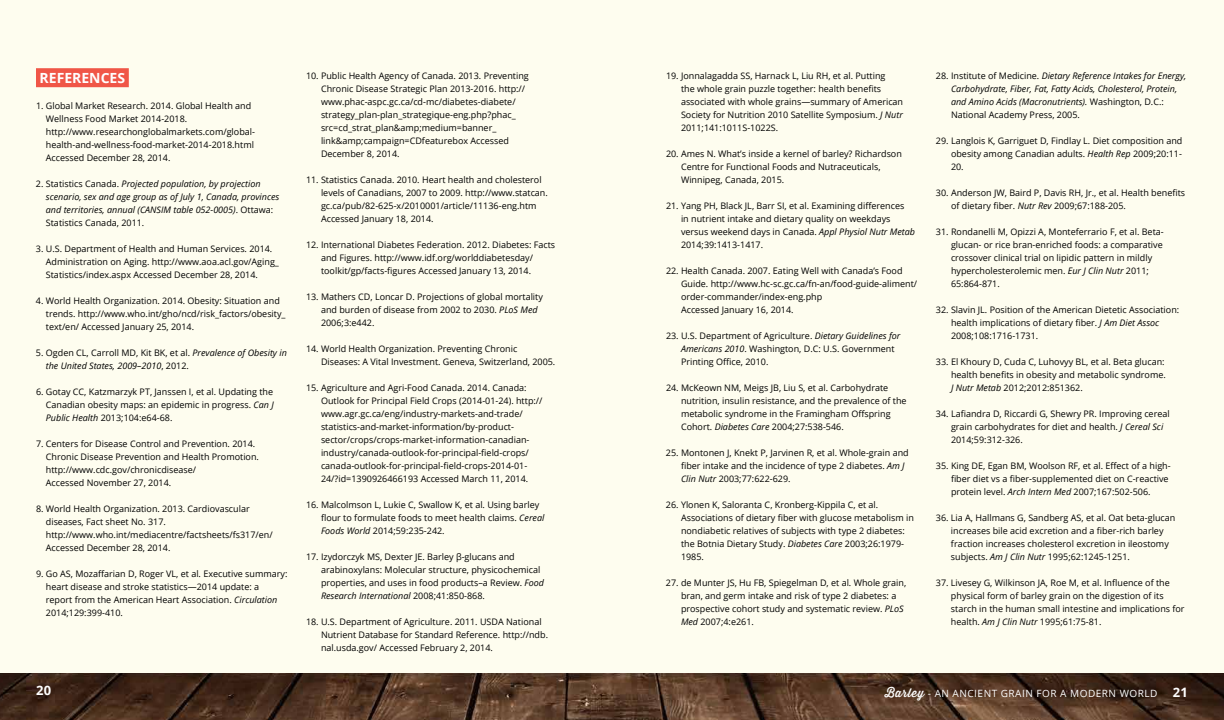
<style>
.page{position:relative;width:1224px;height:720px;background:#fff}
.page>*{position:absolute;margin:0;border:0;box-sizing:border-box;transform-origin:0 0}
.t1{font:700 14px "Open Sans";color:#fff}
.t2{font:700 13px "Open Sans";color:#fff}
.t3{font:10px "Open Sans";letter-spacing:.05em;color:#fff}
.t4{font:9px/13px "Open Sans";color:#000}
.t5{font:italic 9px/13px "Open Sans";color:#000}
.s1{font-style:normal}
.s2{font-style:italic}
.s3{font-family:"Thirsty Rough Reg";font-size:12px}
.s4{font-weight:700;font-size:13px}
</style>
<div class="page">
<img style="left:0;top:672px;width:1224px;height:48px">
<div style="left:0;top:0;width:1224px;height:672px;background:#fefdef"></div>
<div style="left:36px;top:68px;width:93px;height:19px;background:#f05647"></div>
<h1 class="t1" style="left:40px;top:68px;width:87px">REFERENCES</h1>
<p class="t4" style="left:46px;top:99px;width:211px;text-indent:-10px">1. Global Market Research. 2014. Global Health and Wellness Food Market 2014-2018. http://www.researchonglobalmarkets.com/global&shy;health-and-wellness-food-market-2014-2018.html Accessed December 28, 2014.</p>
<p class="t5" style="left:46px;top:177px;width:235px;text-indent:-10px"><span class="s1">2. Statistics Canada.</span> Projected population, by projection scenario, sex and age group as of July 1, Canada, provinces and territories, annual (CANSIM table 052-0005)<span class="s1">. Ottawa:<br>Statistics Canada, 2011.</span></p>
<p class="t4" style="left:46px;top:242px;width:235px;text-indent:-10px">3. U.S. Department of Health and Human Services. 2014.<br>Administration on Aging. http://www.aoa.acl.gov/Aging_<br>Statistics/index.aspx Accessed December 28, 2014.</p>
<p class="t4" style="left:46px;top:294px;width:241px;text-indent:-10px">4. World Health Organization. 2014. Obesity: Situation and trends. http://www.who.int/gho/ncd/risk_factors/obesity_ text/en/ Accessed January 25, 2014.</p>
<p class="t5" style="left:46px;top:346px;width:243px;text-indent:-10px"><span class="s1">5. Ogden CL, Carroll MD, Kit BK, et al.</span> Prevalence of Obesity in the United States, 2009–2010<span class="s1">, 2012.</span></p>
<p class="t4" style="left:46px;top:385px;width:229px;text-align:justify;text-indent:-10px">6. Gotay CC, Katzmarzyk PT, Janssen I, et al. Updating the Canadian obesity maps: an epidemic in progress. <span class="s2">Can J Public Health</span> 2013;104:e64-68.</p>
<p class="t4" style="left:46px;top:437px;width:215px;text-indent:-10px">7. Centers for Disease Control and Prevention. 2014.<br>Chronic Disease Prevention and Health Promotion. http://www.cdc.gov/chronicdisease/<br>Accessed November 27, 2014.</p>
<p class="t4" style="left:46px;top:502px;width:228px;text-indent:-10px">8. World Health Organization. 2013. Cardiovascular diseases, Fact sheet No. 317. http://www.who.int/mediacentre/factsheets/fs317/en/ Accessed December 28, 2014.</p>
<p class="t4" style="left:46px;top:567px;width:243px;text-indent:-10px">9. Go AS, Mozaffarian D, Roger VL, et al. Executive summary: heart disease and stroke statistics—2014 update: a report from the American Heart Association. <span class="s2">Circulation </span>2014;129:399-410.</p>
<p class="t4" style="left:321px;top:69px;width:209px;text-indent:-15px">10. Public Health Agency of Canada. 2013. Preventing Chronic Disease Strategic Plan 2013-2016. http:// www.phac-aspc.gc.ca/cd-mc/diabetes-diabete/ strategy_plan-plan_strategique-eng.php?phac_ src=cd_strat_plan&amp;amp;medium=banner_ link&amp;amp;campaign=CDfeaturebox Accessed December 8, 2014.</p>
<p class="t4" style="left:321px;top:173px;width:228px;text-indent:-15px">11. Statistics Canada. 2010. Heart health and cholesterol levels of Canadians, 2007 to 2009. http://www.statcan. gc.ca/pub/82-625-x/2010001/article/11136-eng.htm Accessed January 18, 2014.</p>
<p class="t4" style="left:321px;top:238px;width:236px;text-indent:-15px">12. International Diabetes Federation. 2012. Diabetes: Facts and Figures. http://www.idf.org/worlddiabetesday/ toolkit/gp/facts-figures Accessed January 13, 2014.</p>
<p class="t4" style="left:321px;top:290px;width:223px;text-indent:-15px">13. Mathers CD, Loncar D. Projections of global mortality and burden of disease from 2002 to 2030. <span class="s2">PLoS Med<br></span>2006;3:e442.</p>
<p class="t4" style="left:321px;top:342px;width:236px;text-indent:-15px">14. World Health Organization. Preventing Chronic<br>Diseases: A Vital Investment. Geneva, Switzerland, 2005.</p>
<p class="t4" style="left:321px;top:381px;width:223px;text-indent:-15px">15. Agriculture and Agri-Food Canada. 2014. Canada:<br>Outlook for Principal Field Crops (2014-01-24). http:// www.agr.gc.ca/eng/industry-markets-and-trade/ statistics-and-market-information/by-product&shy;sector/crops/crops-market-information-canadian&shy;industry/canada-outlook-for-principal-field-crops/ canada-outlook-for-principal-field-crops-2014-01- 24/?id=1390926466193 Accessed March 11, 2014.</p>
<p class="t4" style="left:321px;top:498px;width:225px;text-indent:-15px">16. Malcolmson L, Lukie C, Swallow K, et al. Using barley flour to formulate foods to meet health claims. <span class="s2">Cereal<br>Foods World</span> 2014;59:235-242.</p>
<p class="t4" style="left:321px;top:550px;width:224px;text-indent:-15px">17. Izydorczyk MS, Dexter JE. Barley β-glucans and arabinoxylans: Molecular structure, physicochemical properties, and uses in food products–a Review. <span class="s2">Food Research International</span> 2008;41:850-868.</p>
<p class="t4" style="left:321px;top:615px;width:229px;text-indent:-15px">18. U.S. Department of Agriculture. 2011. USDA National<br>Nutrient Database for Standard Reference. http://ndb. nal.usda.gov/ Accessed February 2, 2014.</p>
<p class="t4" style="left:681px;top:69px;width:224px;text-indent:-15px">19. Jonnalagadda SS, Harnack L, Liu RH, et al. Putting<br>the whole grain puzzle together: health benefits associated with whole grains—summary of American Society for Nutrition 2010 Satellite Symposium. <span class="s2">J Nutr </span>2011;141:1011S-1022S.</p>
<p class="t4" style="left:681px;top:147px;width:222px;text-indent:-15px">20. Ames N. What’s inside a kernel of barley? Richardson<br>Centre for Functional Foods and Nutraceuticals,<br>Winnipeg, Canada, 2015.</p>
<p class="t4" style="left:681px;top:199px;width:235px;text-indent:-15px">21. Yang PH, Black JL, Barr SI, et al. Examining differences<br>in nutrient intake and dietary quality on weekdays versus weekend days in Canada. <span class="s2">Appl Physiol Nutr Metab </span>2014;39:1413-1417.</p>
<p class="t4" style="left:681px;top:264px;width:238px;text-indent:-15px">22. Health Canada. 2007. Eating Well with Canada’s Food Guide. http://www.hc-sc.gc.ca/fn-an/food-guide-aliment/ order-commander/index-eng.php<br>Accessed January 16, 2014.</p>
<p class="t4" style="left:681px;top:329px;width:221px;text-indent:-15px">23. U.S. Department of Agriculture. <span class="s2">Dietary Guidelines for<br>Americans 2010</span>. Washington, D.C: U.S. Government<br>Printing Office, 2010.</p>
<p class="t4" style="left:681px;top:381px;width:227px;text-indent:-15px">24. McKeown NM, Meigs JB, Liu S, et al. Carbohydrate nutrition, insulin resistance, and the prevalence of the metabolic syndrome in the Framingham Offspring Cohort. <span class="s2">Diabetes Care</span> 2004;27:538-546.</p>
<p class="t4" style="left:681px;top:446px;width:229px;text-indent:-15px">25. Montonen J, Knekt P, Jarvinen R, et al. Whole-grain and fiber intake and the incidence of type 2 diabetes. <span class="s2">Am J<br>Clin Nutr</span> 2003;77:622-629.</p>
<p class="t4" style="left:681px;top:498px;width:235px;text-indent:-15px">26. Ylonen K, Saloranta C, Kronberg-Kippila C, et al.<br>Associations of dietary fiber with glucose metabolism in nondiabetic relatives of subjects with type 2 diabetes: the Botnia Dietary Study. <span class="s2">Diabetes Care</span> 2003;26:1979- 1985.</p>
<p class="t4" style="left:681px;top:576px;width:227px;text-indent:-15px">27. de Munter JS, Hu FB, Spiegelman D, et al. Whole grain, bran, and germ intake and risk of type 2 diabetes: a prospective cohort study and systematic review. <span class="s2">PLoS Med</span> 2007;4:e261.</p>
<p class="t5" style="left:951px;top:69px;width:237px;text-indent:-15px"><span class="s1">28. Institute of Medicine.</span> Dietary Reference Intakes for Energy, Carbohydrate, Fiber, Fat, Fatty Acids, Cholesterol, Protein, and Amino Acids (Macronutrients). <span class="s1">Washington, D.C.:<br>National Academy Press, 2005.</span></p>
<p class="t4" style="left:951px;top:134px;width:233px;text-align:justify;text-indent:-15px">29. Langlois K, Garriguet D, Findlay L. Diet composition and obesity among Canadian adults. <span class="s2">Health Rep</span> 2009;20:11- 20.</p>
<p class="t4" style="left:951px;top:186px;width:236px;text-indent:-15px">30. Anderson JW, Baird P, Davis RH, Jr., et al. Health benefits of dietary fiber. <span class="s2">Nutr Rev</span> 2009;67:188-205.</p>
<p class="t4" style="left:951px;top:225px;width:214px;text-indent:-15px">31. Rondanelli M, Opizzi A, Monteferrario F, et al. Beta&shy;glucan- or rice bran-enriched foods: a comparative crossover clinical trial on lipidic pattern in mildly hypercholesterolemic men. <span class="s2">Eur J Clin Nutr</span> 2011; 65:864-871.</p>
<p class="t4" style="left:951px;top:303px;width:230px;text-indent:-15px">32. Slavin JL. Position of the American Dietetic Association: health implications of dietary fiber. <span class="s2">J Am Diet Assoc<br></span>2008;108:1716-1731.</p>
<p class="t4" style="left:951px;top:355px;width:216px;text-indent:-15px">33. El Khoury D, Cuda C, Luhovyy BL, et al. Beta glucan: health benefits in obesity and metabolic syndrome.<br><span class="s2">J Nutr Metab</span> 2012;2012:851362.</p>
<p class="t4" style="left:951px;top:407px;width:220px;text-indent:-15px">34. Lafiandra D, Riccardi G, Shewry PR. Improving cereal grain carbohydrates for diet and health. <span class="s2">J Cereal Sci<br></span>2014;59:312-326.</p>
<p class="t4" style="left:951px;top:459px;width:221px;text-indent:-15px">35. King DE, Egan BM, Woolson RF, et al. Effect of a high&shy;fiber diet vs a fiber-supplemented diet on C-reactive protein level. <span class="s2">Arch Intern Med</span> 2007;167:502-506.</p>
<p class="t4" style="left:951px;top:511px;width:226px;text-indent:-15px">36. Lia A, Hallmans G, Sandberg AS, et al. Oat beta-glucan increases bile acid excretion and a fiber-rich barley fraction increases cholesterol excretion in ileostomy subjects. <span class="s2">Am J Clin Nutr</span> 1995;62:1245-1251.</p>
<p class="t4" style="left:951px;top:576px;width:235px;text-indent:-15px">37. Livesey G, Wilkinson JA, Roe M, et al. Influence of the physical form of barley grain on the digestion of its starch in the human small intestine and implications for health. <span class="s2">Am J Clin Nutr</span> 1995;61:75-81.</p>
<h2 class="t2" style="left:36px;top:681px;width:17px">20</h2>
<p class="t3" style="left:885px;top:686px;width:305px"><span class="s3">Barley</span> - AN ANCIENT GRAIN FOR A MODERN WORLD <span class="s4">21</span></p>
</div>
